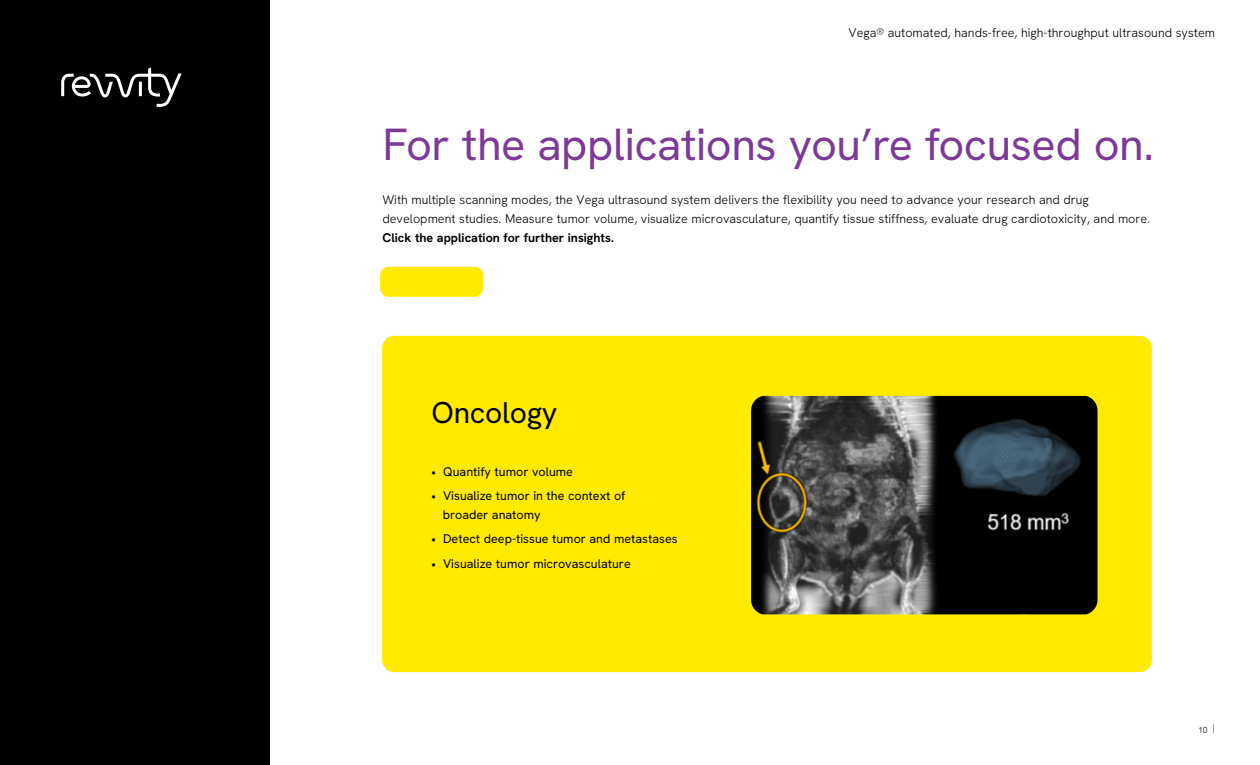
<style>
.page{position:relative;width:1260px;height:765px;background:#fff}
.page>*{position:absolute;margin:0;border:0;box-sizing:border-box;transform-origin:0 0}
.t1{font:45px "Hanken Grotesk";letter-spacing:-.01em;color:#7c3996}
.t2{font:30px "Hanken Grotesk";letter-spacing:-.01em;color:#000}
.t3{font:300 12.5px/18.8px "Hanken Grotesk";color:#000}
.t4{font:12.5px/18.8px "Hanken Grotesk";color:#000}
.t5{font:700 12.5px "Hanken Grotesk";color:#000}
.t6{font:300 8.75px "Hanken Grotesk";color:#000}
</style>
<div class="page">
<div style="left:0;top:0;width:270px;height:765px;background:#000"></div>
<svg style="left:61px;top:68px;width:121px;height:39px"></svg>
<div style="left:381px;top:268px;width:101px;height:28px;background:#ffea00;border-radius:7px"></div>
<div style="left:380px;top:267px;width:103px;height:30px;border:2px solid #ffea00;border-radius:7px"></div>
<div style="left:382px;top:336px;width:770px;height:336px;background:#ffea00;border-radius:12px"></div>
<img style="left:751px;top:396px;width:347px;height:218px">
<p class="t3" style="left:849px;top:23px;width:368px">Vega® automated, hands-free, high-throughput ultrasound system</p>
<h1 class="t1" style="left:382px;top:115px;width:773px">For the applications you’re focused on.</h1>
<p class="t3" style="left:382px;top:190px;width:769px">With multiple scanning modes, the Vega ultrasound system delivers the flexibility you need to advance your research and drug development studies. Measure tumor volume, visualize microvasculature, quantify tissue stiffness, evaluate drug cardiotoxicity, and more.</p>
<p class="t5" style="left:382px;top:229px;width:233px">Click the application for further insights.</p>
<h2 class="t2" style="left:432px;top:393px;width:127px">Oncology</h2>
<p class="t4" style="left:432px;top:462px;width:143px">• Quantify tumor volume</p>
<p class="t4" style="left:443px;top:486px;width:184px;text-indent:-11px">• Visualize tumor in the context of broader anatomy</p>
<p class="t4" style="left:432px;top:529px;width:248px">• Detect deep-tissue tumor and metastases</p>
<p class="t4" style="left:432px;top:554px;width:201px">• Visualize tumor microvasculature</p>
<p class="t6" style="left:1198px;top:724px;width:18px">10 |</p>
</div>
